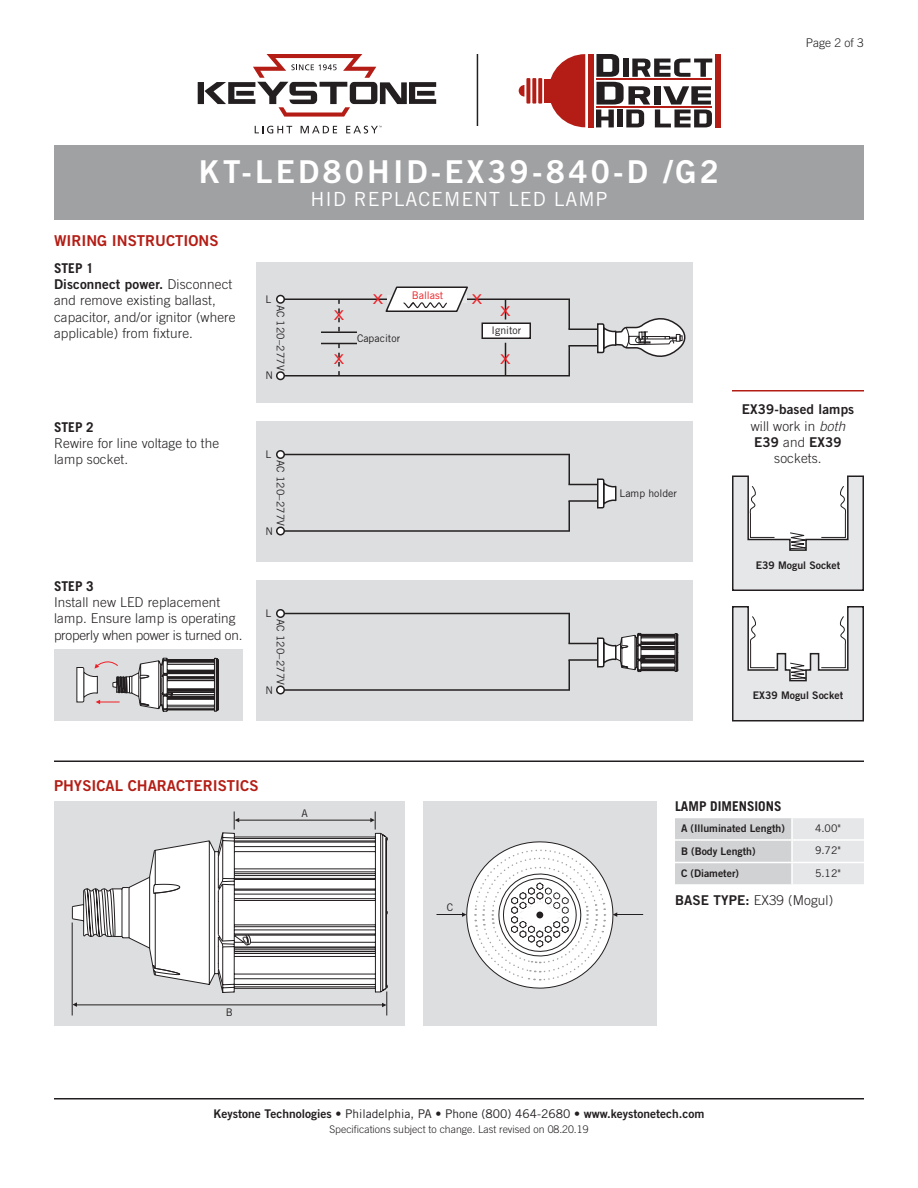
<style>
.page{position:relative;width:918px;height:1188px;background:#fff}
.page>*{position:absolute;margin:0;border:0;box-sizing:border-box;transform-origin:0 0}
.t1{font:31.5px "Trade Gothic Bold Two";letter-spacing:.1em;color:#fff}
.SubTitle{font:19.5px "Trade Gothic";letter-spacing:.05em;color:#fff}
.Heading_01{font:15px "Trade Gothic Bold Two";color:#b41d15}
.Text{font:300 13.5px/16.2px "Trade Gothic";letter-spacing:.01em;color:#231f20}
.Text-2{font:13.5px/16.2px "Trade Gothic Bold Two";letter-spacing:.01em;color:#231f20;text-align:center}
.Heading_02{font:700 13.5px "Trade Gothic";color:#231f20}
.Art_Callout{font:13.5px "Trade Gothic";color:#ee1d23;scale:1.4 1}
.t2{font:12px "Trade Gothic Bold Two";color:#231f20}
.Page{font:300 12px "Trade Gothic";color:#231f20}
.Rev{font:300 10.5px "Trade Gothic";color:#231f20}
.Table_Header{font:10.5px "Trade Gothic Bold Two";color:#231f20}
.Art_Callout-2{font:10.5px "Trade Gothic";color:#231f20}
.Art_Callout-3{font:10.5px "Trade Gothic Bold Two";color:#231f20}
.Art_Callout_Left{font:10.5px "Trade Gothic";color:#231f20}
.Table_Text{font:10.5px "Trade Gothic";color:#231f20}
.Art_Callout-4{font:10.5px "Trade Gothic";color:#ee1d23}
.s1{font-family:"Trade Gothic Bold Two";font-weight:400}
.s2{font-family:"Trade Gothic";font-weight:300}
.s3{font-family:"Trade Gothic";font-weight:300;font-style:italic}
.s4{font-family:"Trade Gothic"}
</style>
<div class="page">
<div style="left:54px;top:146px;width:810px;height:74px;background:#a0a1a3"></div>
<hr style="left:54px;top:1098px;width:810px;height:2px;background:#231f20">
<div style="left:256px;top:262px;width:437px;height:142px;background:#dddee0"></div>
<hr style="left:280px;top:298px;width:290px;height:2px;background:#231f20">
<hr style="left:280px;top:375px;width:290px;height:1px;background:#231f20">
<svg style="left:568px;top:318px;width:118px;height:39px"></svg>
<div style="left:277px;top:296px;width:7px;height:7px;background:#fff;border-radius:50%"></div>
<div style="left:276px;top:295px;width:9px;height:9px;border:2px solid #231f20;border-radius:50%"></div>
<div style="left:277px;top:372px;width:7px;height:8px;background:#fff;border-radius:50%"></div>
<div style="left:276px;top:371px;width:9px;height:9px;border:2px solid #231f20;border-radius:50%"></div>
<div style="left:482px;top:323px;width:48px;height:15px;background:#fff"></div>
<div style="left:482px;top:322px;width:49px;height:17px;border:2px solid #231f20"></div>
<svg style="left:384px;top:286px;width:86px;height:26px"></svg>
<svg style="left:338px;top:300px;width:2px;height:32px"></svg>
<svg style="left:505px;top:300px;width:1px;height:20px"></svg>
<hr style="left:568px;top:299px;width:2px;height:30px;background:#231f20">
<hr style="left:568px;top:346px;width:2px;height:30px;background:#231f20">
<svg style="left:338px;top:344px;width:2px;height:31px"></svg>
<hr style="left:505px;top:343px;width:1px;height:33px;background:#231f20">
<hr style="left:321px;top:332px;width:36px;height:1px;background:#231f20">
<hr style="left:321px;top:343px;width:36px;height:1px;background:#231f20">
<div style="left:256px;top:422px;width:437px;height:140px;background:#dddee0"></div>
<hr style="left:280px;top:454px;width:290px;height:1px;background:#231f20">
<hr style="left:280px;top:530px;width:290px;height:2px;background:#231f20">
<svg style="left:568px;top:478px;width:49px;height:31px"></svg>
<div style="left:277px;top:451px;width:7px;height:7px;background:#fff;border-radius:50%"></div>
<div style="left:276px;top:450px;width:9px;height:9px;border:2px solid #231f20;border-radius:50%"></div>
<div style="left:277px;top:527px;width:7px;height:8px;background:#fff;border-radius:50%"></div>
<div style="left:276px;top:526px;width:9px;height:10px;border:2px solid #231f20;border-radius:50%"></div>
<hr style="left:568px;top:454px;width:2px;height:30px;background:#231f20">
<hr style="left:568px;top:501px;width:2px;height:30px;background:#231f20">
<div style="left:256px;top:580px;width:437px;height:142px;background:#dddee0"></div>
<hr style="left:280px;top:613px;width:290px;height:1px;background:#231f20">
<hr style="left:280px;top:689px;width:290px;height:2px;background:#231f20">
<div style="left:277px;top:610px;width:7px;height:7px;background:#fff;border-radius:50%"></div>
<div style="left:276px;top:609px;width:9px;height:9px;border:2px solid #231f20;border-radius:50%"></div>
<div style="left:277px;top:686px;width:7px;height:8px;background:#fff;border-radius:50%"></div>
<div style="left:276px;top:686px;width:9px;height:8px;border:2px solid #231f20;border-radius:50%"></div>
<hr style="left:568px;top:614px;width:2px;height:30px;background:#231f20">
<hr style="left:568px;top:660px;width:2px;height:30px;background:#231f20">
<svg style="left:568px;top:632px;width:111px;height:41px"></svg>
<svg style="left:732px;top:475px;width:132px;height:116px"></svg>
<svg style="left:732px;top:606px;width:132px;height:116px"></svg>
<hr style="left:732px;top:390px;width:132px;height:2px;background:#b41d15">
<hr style="left:54px;top:760px;width:810px;height:2px;background:#231f20">
<svg style="left:675px;top:818px;width:189px;height:66px;background:#d9dadc"></svg>
<hr style="left:791px;top:818px;width:2px;height:21px;background:#fff">
<hr style="left:792px;top:839px;width:72px;height:2px;background:#fff">
<hr style="left:792px;top:862px;width:72px;height:1px;background:#fff">
<hr style="left:675px;top:839px;width:117px;height:2px;background:#fff">
<hr style="left:791px;top:841px;width:2px;height:21px;background:#fff">
<hr style="left:675px;top:862px;width:117px;height:1px;background:#fff">
<hr style="left:791px;top:863px;width:2px;height:21px;background:#fff">
<div style="left:423px;top:801px;width:234px;height:225px;background:#dddee0"></div>
<svg style="left:437px;top:841px;width:206px;height:148px"></svg>
<div style="left:536px;top:912px;width:7px;height:6px;background:#231f20;border-radius:50%"></div>
<div style="left:54px;top:801px;width:351px;height:225px;background:#dddee0"></div>
<svg style="left:382px;top:994px;width:6px;height:22px"></svg>
<svg style="left:73px;top:1002px;width:4px;height:5px"></svg>
<hr style="left:76px;top:1005px;width:307px;height:1px;background:#231f20">
<svg style="left:370px;top:812px;width:6px;height:18px"></svg>
<hr style="left:239px;top:820px;width:133px;height:1px;background:#231f20">
<hr style="left:72px;top:922px;width:1px;height:94px;background:#231f20">
<svg style="left:234px;top:812px;width:5px;height:18px"></svg>
<svg style="left:72px;top:832px;width:316px;height:162px"></svg>
<svg style="left:72px;top:836px;width:316px;height:152px"></svg>
<div style="left:54px;top:650px;width:189px;height:72px;background:#dddee0"></div>
<svg style="left:76px;top:657px;width:143px;height:55px"></svg>
<hr style="left:477px;top:54px;width:1px;height:72px;background:#231f20">
<svg style="left:550px;top:54px;width:35px;height:73px"></svg>
<div style="left:588px;top:54px;width:5px;height:73px;background:#b41d15"></div>
<div style="left:715px;top:54px;width:5px;height:73px;background:#b41d15"></div>
<div style="left:544px;top:79px;width:7px;height:24px;background:#b41d15"></div>
<svg style="left:519px;top:85px;width:5px;height:12px"></svg>
<svg style="left:538px;top:78px;width:4px;height:26px"></svg>
<svg style="left:532px;top:78px;width:4px;height:26px"></svg>
<svg style="left:526px;top:78px;width:4px;height:26px"></svg>
<svg style="left:596px;top:54px;width:116px;height:73px"></svg>
<svg style="left:198px;top:54px;width:238px;height:63px"></svg>
<svg style="left:255px;top:126px;width:37px;height:7px"></svg>
<svg style="left:301px;top:126px;width:36px;height:7px"></svg>
<svg style="left:346px;top:126px;width:36px;height:7px"></svg>
<p class="Page" style="left:806px;top:36px;width:60px">Page 2 of 3</p>
<p class="t1" style="left:199px;top:152px;width:522px">KT-LED80HID-EX39-840-D /G2</p>
<p class="SubTitle" style="left:310px;top:188px;width:299px">HID REPLACEMENT LED LAMP</p>
<p class="Heading_01" style="left:54px;top:231px;width:166px">WIRING INSTRUCTIONS</p>
<p class="Heading_02" style="left:54px;top:260px;width:41px">STEP 1</p>
<p class="Text" style="left:54px;top:276px;width:183px"><span class="s1">Disconnect power.</span> Disconnect and remove existing ballast, capacitor, and/or ignitor (where applicable) from fixture.</p>
<p class="Heading_02" style="left:54px;top:419px;width:41px">STEP 2</p>
<p class="Text" style="left:54px;top:435px;width:167px">Rewire for line voltage to the lamp socket.</p>
<p class="Heading_02" style="left:54px;top:578px;width:41px">STEP 3</p>
<p class="Text" style="left:54px;top:594px;width:190px">Install new LED replacement lamp. Ensure lamp is operating properly when power is turned on.</p>
<p class="Art_Callout_Left" style="left:266px;top:293px;width:7px">L</p>
<p class="Art_Callout-2" style="left:287px;top:304px;width:68px;rotate:90deg">AC 120–277V</p>
<p class="Art_Callout_Left" style="left:266px;top:369px;width:9px">N</p>
<p class="Art_Callout_Left" style="left:266px;top:448px;width:7px">L</p>
<p class="Art_Callout-2" style="left:287px;top:460px;width:68px;rotate:90deg">AC 120–277V</p>
<p class="Art_Callout_Left" style="left:266px;top:525px;width:9px">N</p>
<p class="Art_Callout_Left" style="left:266px;top:607px;width:7px">L</p>
<p class="Art_Callout-2" style="left:287px;top:619px;width:68px;rotate:90deg">AC 120–277V</p>
<p class="Art_Callout_Left" style="left:266px;top:684px;width:9px">N</p>
<p class="Art_Callout" style="left:334px;top:307px;width:9px">X</p>
<p class="Art_Callout" style="left:334px;top:352px;width:9px">X</p>
<p class="Art_Callout" style="left:373px;top:292px;width:9px">X</p>
<p class="Art_Callout_Left" style="left:357px;top:332px;width:45px">Capacitor</p>
<p class="Art_Callout-4" style="left:412px;top:289px;width:33px">Ballast</p>
<p class="Art_Callout" style="left:472px;top:292px;width:9px">X</p>
<p class="Art_Callout" style="left:500px;top:303px;width:9px">X</p>
<p class="Art_Callout" style="left:500px;top:351px;width:9px">X</p>
<p class="Art_Callout-2" style="left:492px;top:324px;width:31px">Ignitor</p>
<p class="Art_Callout_Left" style="left:620px;top:487px;width:59px">Lamp holder</p>
<p class="Text-2" style="left:742px;top:401px;width:114px">EX39-based lamps <span class="s2">will work in</span> <span class="s3">both<br></span>E39 <span class="s2">and</span> EX39 <span class="s2">sockets.</span></p>
<p class="Art_Callout-3" style="left:756px;top:559px;width:86px">E39 Mogul Socket</p>
<p class="Art_Callout-3" style="left:753px;top:689px;width:92px">EX39 Mogul Socket</p>
<p class="Heading_01" style="left:54px;top:776px;width:206px">PHYSICAL CHARACTERISTICS</p>
<p class="Art_Callout-2" style="left:301px;top:807px;width:8px">A</p>
<p class="Art_Callout-2" style="left:226px;top:1006px;width:9px">B</p>
<p class="Art_Callout-2" style="left:447px;top:901px;width:8px">C</p>
<p class="Heading_02" style="left:675px;top:798px;width:108px">LAMP DIMENSIONS</p>
<p class="Table_Header" style="left:681px;top:822px;width:105px">A (Illuminated Length)</p>
<p class="Table_Text" style="left:815px;top:822px;width:27px">4.00"</p>
<p class="Table_Header" style="left:681px;top:844px;width:76px">B (Body Length)</p>
<p class="Table_Text" style="left:815px;top:844px;width:27px">9.72"</p>
<p class="Table_Header" style="left:681px;top:867px;width:60px">C (Diameter)</p>
<p class="Table_Text" style="left:815px;top:867px;width:27px">5.12"</p>
<p class="Text" style="left:675px;top:892px;width:160px"><span class="s1">BASE TYPE:</span> EX39 (Mogul)</p>
<p class="t2" style="left:214px;top:1106px;width:492px">Keystone Technologies <span class="s4">• Philadelphia, PA • Phone (800) 464-2680 •</span> www.keystonetech.com</p>
<p class="Rev" style="left:329px;top:1123px;width:261px">Specifications subject to change. Last revised on 08.20.19</p>
</div>
